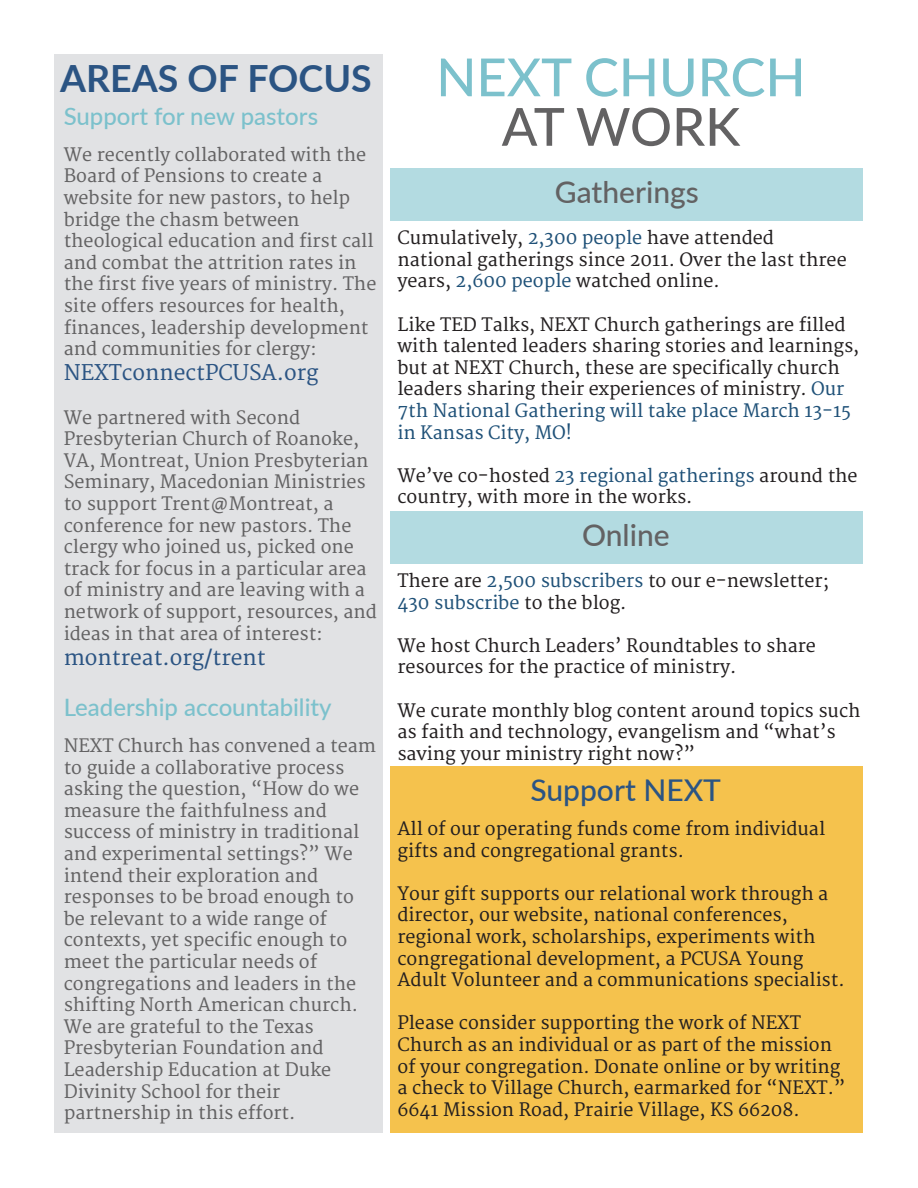
<style>
.page{position:relative;width:918px;height:1188px;background:#fff}
.page>*{position:absolute;margin:0;border:0;box-sizing:border-box;transform-origin:0 0}
.t1{font:500 52.5px "Lato";color:#7cc1cc}
.t2{font:500 52.5px "Lato";letter-spacing:-.005em;color:#636263}
.t3{font:700 37.5px "Lato";color:#2b5483}
.t4{font:500 30px "Lato";color:#636263}
.t5{font:500 30px "Lato";color:#2b5483}
.t6{font:500 24px "Lato";color:#7cc1cc}
.t7{font:21px "Merriweather";color:#2b5483}
.t8{font:18px/21.6px "Merriweather";color:#231f20}
.t9{font:18px/21.6px "Merriweather";color:#636263}
.t10{font:18px "Merriweather";color:#1f5178}
.s1{color:#1f5178}
.s2{color:#231f20}
</style>
<div class="page">
<div style="left:55px;top:55px;width:328px;height:1078px;background:#e1e2e4"></div>
<div style="left:391px;top:169px;width:472px;height:52px;background:#b3dbe1"></div>
<div style="left:391px;top:512px;width:472px;height:52px;background:#b3dbe1"></div>
<div style="left:391px;top:767px;width:472px;height:366px;background:#f5c24d"></div>
<p class="t3" style="left:60px;top:50px;width:313px">AREAS OF FOCUS</p>
<p class="t6" style="left:64px;top:99px;width:256px">Support for new pastors</p>
<p class="t9" style="left:64px;top:144px;width:304px">We recently collaborated with the<br>Board of Pensions to create a</p>
<p class="t9" style="left:64px;top:188px;width:288px">website for new pastors, to help bridge the chasm between</p>
<p class="t9" style="left:64px;top:231px;width:314px">theological education and first call and combat the attrition rates in the first five years of ministry. The site offers resources for health, finances, leadership development and communities for clergy:</p>
<p class="t7" style="left:64px;top:361px;width:256px">NEXTconnectPCUSA.org</p>
<p class="t9" style="left:64px;top:407px;width:238px">We partnered with Second</p>
<p class="t9" style="left:64px;top:429px;width:306px">Presbyterian Church of Roanoke,<br>VA, Montreat, Union Presbyterian<br>Seminary, Macedonian Ministries to support Trent@Montreat, a</p>
<p class="t9" style="left:64px;top:515px;width:315px">conference for new pastors. The clergy who joined us, picked one track for focus in a particular area of ministry and are leaving with a network of support, resources, and ideas in that area of interest:</p>
<p class="t7" style="left:64px;top:645px;width:204px">montreat.org/trent</p>
<p class="t6" style="left:64px;top:690px;width:269px">Leadership accountability</p>
<p class="t9" style="left:64px;top:735px;width:314px">NEXT Church has convened a team to guide a collaborative process asking the question, “How do we measure the faithfulness and</p>
<p class="t9" style="left:64px;top:822px;width:297px">success of ministry in traditional and experimental settings?” We intend their exploration and</p>
<p class="t9" style="left:64px;top:887px;width:292px">responses to be broad enough to be relevant to a wide range of</p>
<p class="t9" style="left:64px;top:930px;width:285px">contexts, yet specific enough to meet the particular needs of</p>
<p class="t9" style="left:64px;top:973px;width:296px;text-align:justify">congregations and leaders in the shifting North American church.<br>We are grateful to the Texas</p>
<p class="t9" style="left:64px;top:1038px;width:261px">Presbyterian Foundation and</p>
<p class="t9" style="left:64px;top:1059px;width:269px">Leadership Education at Duke</p>
<p class="t9" style="left:64px;top:1081px;width:218px">Divinity School for their</p>
<p class="t9" style="left:64px;top:1103px;width:233px">partnership in this effort.</p>
<p class="t1" style="left:436px;top:39px;width:371px">NEXT CHURCH</p>
<p class="t2" style="left:502px;top:89px;width:240px">AT WORK</p>
<p class="t4" style="left:555px;top:170px;width:145px">Gatherings</p>
<p class="t8" style="left:397px;top:228px;width:378px">Cumulatively, <span class="s1">2,300 people</span> have attended</p>
<p class="t8" style="left:397px;top:249px;width:451px">national gatherings since 2011. Over the last three years, <span class="s1">2,600 people</span> watched online.</p>
<p class="t8" style="left:397px;top:314px;width:463px">Like TED Talks, NEXT Church gatherings are filled with talented leaders sharing stories and learnings, but at NEXT Church, these are specifically church leaders sharing their experiences of ministry. <span class="s1">Our 7th National Gathering will take place March 13-15 in Kansas City, MO!</span></p>
<p class="t8" style="left:397px;top:465px;width:462px">We’ve co-hosted <span class="s1">23 regional gatherings</span> around the country, with more in the works.</p>
<p class="t4" style="left:582px;top:513px;width:89px">Online</p>
<p class="t8" style="left:397px;top:571px;width:433px">There are <span class="s1">2,500 subscribers</span> to our e-newsletter;</p>
<p class="t10" style="left:397px;top:592px;width:231px">430 subscribe <span class="s2">to the blog.</span></p>
<p class="t8" style="left:397px;top:635px;width:420px">We host Church Leaders’ Roundtables to share</p>
<p class="t8" style="left:397px;top:657px;width:340px">resources for the practice of ministry.</p>
<p class="t8" style="left:397px;top:700px;width:465px">We curate monthly blog content around topics such as faith and technology, evangelism and “what’s saving your ministry right now?”</p>
<p class="t5" style="left:530px;top:769px;width:192px">Support NEXT</p>
<p class="t8" style="left:397px;top:819px;width:429px">All of our operating funds come from individual gifts and congregational grants.</p>
<p class="t8" style="left:397px;top:883px;width:432px">Your gift supports our relational work through a director, our website, national conferences,</p>
<p class="t8" style="left:397px;top:927px;width:449px">regional work, scholarships, experiments with congregational development, a PCUSA Young<br>Adult Volunteer and a communications specialist.</p>
<p class="t8" style="left:397px;top:1013px;width:450px">Please consider supporting the work of NEXT Church as an individual or as part of the mission of your congregation. Donate online or by writing a check to Village Church, earmarked for “NEXT.” 6641 Mission Road, Prairie Village, KS 66208.</p>
</div>
